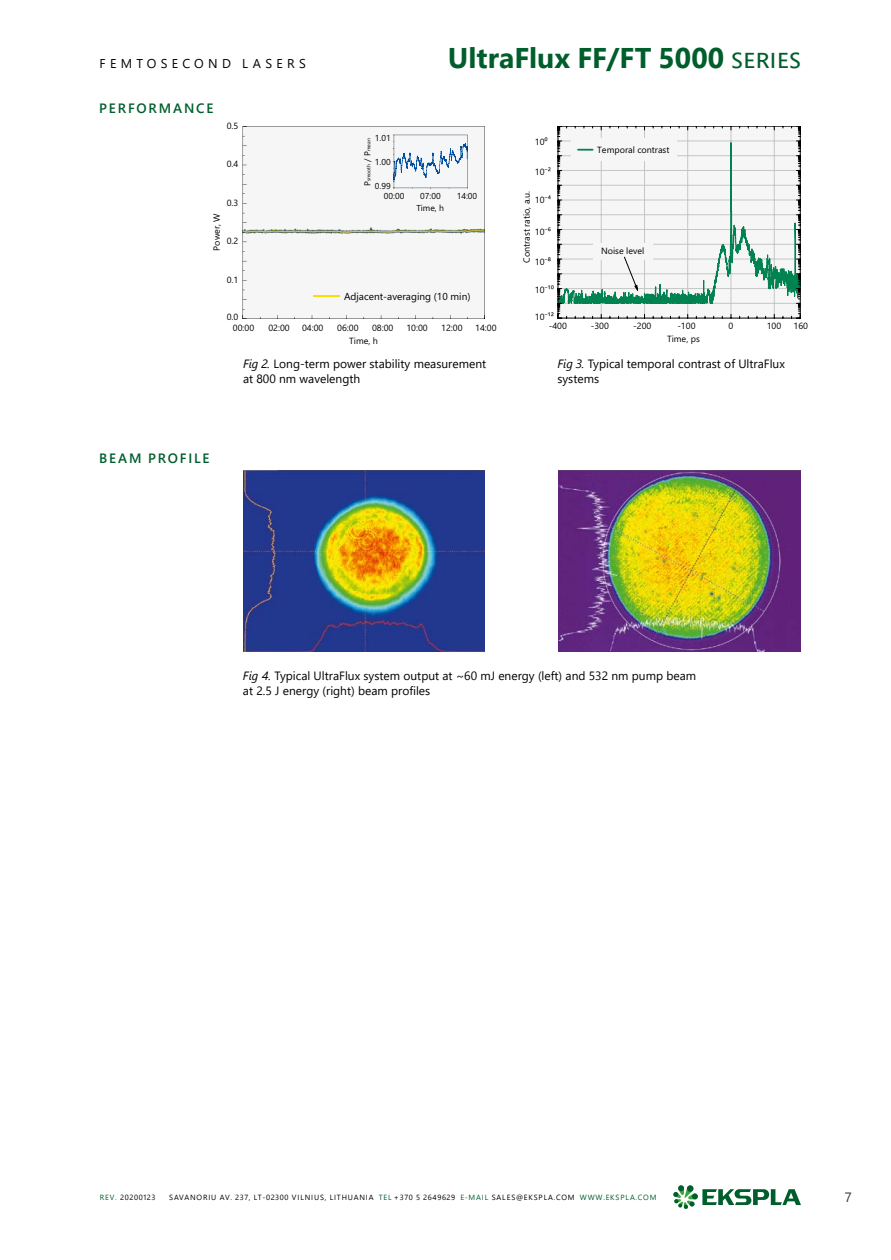
<style>
.page{position:relative;width:891px;height:1260px;background:#fff}
.page>*{position:absolute;margin:0;border:0;box-sizing:border-box;transform-origin:0 0}
.t1{font:700 28.5px "Segoe UI";color:#005e2c}
.t2{font:600 13.5px "Segoe UI";letter-spacing:.135em;color:#005e2c}
.t3{font:13.5px "Segoe UI";color:#3b3b3a}
.t4{font:12.75px "Segoe UI";letter-spacing:.335em;color:#000}
.t5{font:12px/15px "Segoe UI";color:#000}
.t6{font:10.05px "Segoe UI";color:#000}
.t7{font:9px "Segoe UI";color:#000}
.t8{font:8.7px "Segoe UI";color:#000}
.t9{font:7.5px "Segoe UI";letter-spacing:.115em;color:#000}
.t10{font:7.5px "Segoe UI";letter-spacing:.08em;color:#000}
.t11{font:5.25px "Segoe UI";color:#000}
.s1{font-size:8.7px}
.s2{font-weight:400}
.s3{font-style:italic}
.s4{color:#005e2c}
</style>
<div class="page">
<div style="left:243px;top:126px;width:242px;height:193px;background:#f6f6f6"></div>
<div style="left:558px;top:126px;width:242px;height:192px;background:#f6f6f6"></div>
<hr style="left:558px;top:141px;width:242px;height:1px;background:#c5c6c6">
<hr style="left:774px;top:126px;width:1px;height:192px;background:#c5c6c6">
<hr style="left:731px;top:126px;width:1px;height:192px;background:#c5c6c6">
<hr style="left:687px;top:126px;width:1px;height:192px;background:#c5c6c6">
<hr style="left:644px;top:126px;width:1px;height:192px;background:#c5c6c6">
<hr style="left:601px;top:126px;width:1px;height:192px;background:#c5c6c6">
<svg style="left:557px;top:142px;width:234px;height:177px"></svg>
<hr style="left:558px;top:126px;width:242px;height:1px;background:#000">
<hr style="left:558px;top:318px;width:242px;height:1px;background:#000">
<svg style="left:558px;top:126px;width:9px;height:193px"></svg>
<svg style="left:791px;top:126px;width:10px;height:193px"></svg>
<div style="left:571px;top:138px;width:105px;height:23px;background:#f6f6f6"></div>
<svg style="left:578px;top:149px;width:15px;height:2px"></svg>
<div style="left:594px;top:243px;width:59px;height:17px;background:#f6f6f6"></div>
<svg style="left:624px;top:257px;width:14px;height:34px"></svg>
<img style="left:243px;top:470px;width:242px;height:182px">
<img style="left:558px;top:471px;width:243px;height:181px">
<svg style="left:673px;top:1185px;width:128px;height:24px"></svg>
<p class="t4" style="left:100px;top:51px;width:208px">FEMTOSECOND LASERS</p>
<p class="t2" style="left:99px;top:96px;width:116px">PERFORMANCE</p>
<p class="t7" style="left:227px;top:117px;width:13px">0.5</p>
<p class="t7" style="left:227px;top:155px;width:13px">0.4</p>
<p class="t7" style="left:227px;top:194px;width:13px">0.3</p>
<p class="t7" style="left:208px;top:251px;width:39px;rotate:-90deg">Power, W</p>
<p class="t7" style="left:227px;top:233px;width:13px">0.2</p>
<p class="t7" style="left:227px;top:271px;width:13px">0.1</p>
<p class="t8" style="left:375px;top:130px;width:17px">1.01</p>
<p class="t11" style="left:364px;top:186px;width:49px;rotate:-90deg"><span class="s1">P</span>smooth <span class="s1">/ P</span>mean</p>
<p class="t8" style="left:375px;top:153px;width:17px">1.00</p>
<p class="t8" style="left:375px;top:178px;width:17px">0.99</p>
<h1 class="t1" style="left:448px;top:31px;width:355px">UltraFlux FF/FT 5000 <span class="s2">series</span></h1>
<p class="t7" style="left:535px;top:134px;width:14px">10⁰</p>
<p class="t7" style="left:535px;top:163px;width:18px">10⁻²</p>
<p class="t7" style="left:597px;top:141px;width:74px">Temporal contrast</p>
<p class="t8" style="left:384px;top:188px;width:22px">00:00</p>
<p class="t8" style="left:420px;top:188px;width:22px">07:00</p>
<p class="t8" style="left:457px;top:188px;width:22px">14:00</p>
<p class="t8" style="left:416px;top:200px;width:29px">Time, h</p>
<p class="t6" style="left:344px;top:287px;width:128px">Adjacent-averaging (10 min)</p>
<p class="t7" style="left:518px;top:263px;width:74px;rotate:-90deg">Contrast ratio, a.u.</p>
<p class="t7" style="left:535px;top:192px;width:18px">10⁻⁴</p>
<p class="t7" style="left:535px;top:223px;width:18px">10⁻⁶</p>
<p class="t7" style="left:535px;top:253px;width:18px">10⁻⁸</p>
<p class="t7" style="left:535px;top:282px;width:21px">10⁻¹⁰</p>
<p class="t7" style="left:601px;top:242px;width:45px">Noise level</p>
<p class="t7" style="left:227px;top:308px;width:13px">0.0</p>
<p class="t7" style="left:233px;top:319px;width:23px">00:00</p>
<p class="t7" style="left:302px;top:319px;width:23px">04:00</p>
<p class="t7" style="left:337px;top:319px;width:23px">06:00</p>
<p class="t7" style="left:372px;top:319px;width:23px">08:00</p>
<p class="t7" style="left:406px;top:319px;width:23px">10:00</p>
<p class="t7" style="left:441px;top:319px;width:23px">12:00</p>
<p class="t7" style="left:475px;top:319px;width:23px">14:00</p>
<p class="t7" style="left:268px;top:319px;width:23px">02:00</p>
<p class="t7" style="left:349px;top:332px;width:30px">Time, h</p>
<p class="t5" style="left:243px;top:355px;width:245px"><span class="s3">Fig 2.</span> Long-term power stability measurement at 800 nm wavelength</p>
<p class="t2" style="left:99px;top:445px;width:112px">BEAM PROFILE</p>
<p class="t7" style="left:535px;top:309px;width:21px">10⁻¹²</p>
<p class="t7" style="left:549px;top:317px;width:20px">-400</p>
<p class="t7" style="left:591px;top:317px;width:20px">-300</p>
<p class="t7" style="left:633px;top:317px;width:20px">-200</p>
<p class="t7" style="left:677px;top:317px;width:20px">-100</p>
<p class="t7" style="left:728px;top:317px;width:6px">0</p>
<p class="t7" style="left:767px;top:317px;width:16px">100</p>
<p class="t7" style="left:794px;top:317px;width:16px">160</p>
<p class="t7" style="left:667px;top:330px;width:34px">Time, ps</p>
<p class="t5" style="left:557px;top:355px;width:229px"><span class="s3">Fig 3.</span> Typical temporal contrast of UltraFlux systems</p>
<p class="t5" style="left:243px;top:667px;width:455px"><span class="s3">Fig 4.</span> Typical UltraFlux system output at ~60 mJ energy (left) and 532 nm pump beam at 2.5 J energy (right) beam profiles</p>
<p class="t10" style="left:100px;top:1190px;width:57px"><span class="s4">REV.</span> 20200123</p>
<p class="t9" style="left:169px;top:1190px;width:489px">SAVANORIU AV. 237, LT-02300 VILNIUS, LITHUANIA <span class="s4">TEL</span> +370 5 2649629 <span class="s4">E-MAIL</span> SALES@EKSPLA.COM <span class="s4">WWW.EKSPLA.COM</span></p>
<p class="t3" style="left:845px;top:1184px;width:8px">7</p>
</div>
